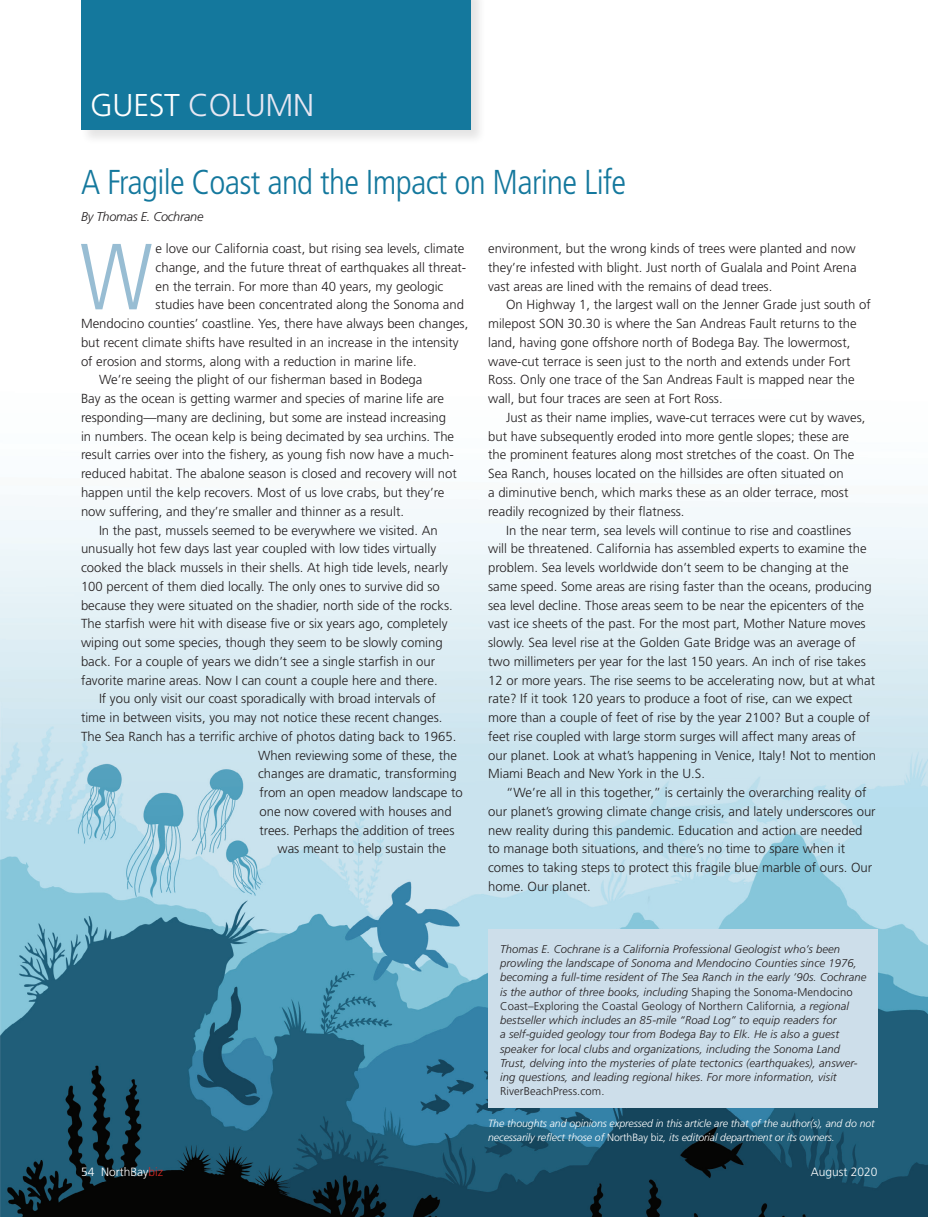
<style>
.page{position:relative;width:928px;height:1217px;background:#fff}
.page>*{position:absolute;margin:0;border:0;box-sizing:border-box;transform-origin:0 0}
.t1{font:300 condensed 93.75px "Frutiger";color:#98bdd3}
.t2{font:300 condensed 34.5px "Frutiger";letter-spacing:-.02em;color:#14789d}
.t3{font:300 31.5px "Frutiger";letter-spacing:-.01em;color:#e7e7f2}
.t4{font:300 13.2px/18.8px "Frutiger";color:#231f20}
.t5{font:italic 300 12.75px "Frutiger";letter-spacing:-.02em;color:#231f20}
.t6{font:300 12px "Frutiger";color:#fff}
.t7{font:italic 300 11.25px/14.2px "Frutiger";letter-spacing:.01em;color:#231f20}
.t8{font:300 11.25px "Frutiger";letter-spacing:.01em;color:#231f20}
.t9{font:italic 300 10.5px/14.2px "Frutiger";letter-spacing:-.005em;color:#fff}
.s1{color:#fff}
.s2{font-style:normal}
.s3{color:#d82924}
</style>
<div class="page">
<img style="left:0;top:506px;width:928px;height:711px">
<div style="left:80px;top:0;width:406px;height:146px;background:#231f20;opacity:.12"></div>
<div style="left:81px;top:0;width:389px;height:130px;background:#14789d"></div>
<div style="left:488px;top:929px;width:390px;height:178px;background:#cddeea"></div>
<h3 class="t3" style="left:90px;top:87px;width:226px"><span class="s1">GUEST</span> COLUMN</h3>
<h2 class="t2" style="left:81px;top:163px;width:547px">A Fragile Coast and the Impact on Marine Life</h2>
<p class="t5" style="left:81px;top:209px;width:124px">By Thomas E. Cochrane</p>
<h1 class="t1" style="left:80px;top:224px;width:74px">W</h1>
<p class="t4" style="left:156px;top:239px;width:310px">e love our California coast, but rising sea levels, climate</p>
<p class="t4" style="left:156px;top:258px;width:312px">change, and the future threat of earthquakes all threat-</p>
<p class="t4" style="left:156px;top:277px;width:289px">en the terrain. For more than 40 years, my geologic</p>
<p class="t4" style="left:156px;top:295px;width:310px">studies have been concentrated along the Sonoma and</p>
<p class="t4" style="left:81px;top:314px;width:389px">Mendocino counties’ coastline. Yes, there have always been changes,</p>
<p class="t4" style="left:81px;top:333px;width:379px">but recent climate shifts have resulted in an increase in the intensity</p>
<p class="t4" style="left:81px;top:352px;width:337px">of erosion and storms, along with a reduction in marine life.</p>
<p class="t4" style="left:99px;top:370px;width:325px">We’re seeing the plight of our fisherman based in Bodega</p>
<p class="t4" style="left:81px;top:389px;width:364px">Bay as the ocean is getting warmer and species of marine life are</p>
<p class="t4" style="left:81px;top:408px;width:367px">responding—many are declining, but some are instead increasing</p>
<p class="t4" style="left:81px;top:427px;width:375px">in numbers. The ocean kelp is being decimated by sea urchins. The</p>
<p class="t4" style="left:81px;top:445px;width:374px">result carries over into the fishery, as young fish now have a much-</p>
<p class="t4" style="left:81px;top:464px;width:377px">reduced habitat. The abalone season is closed and recovery will not</p>
<p class="t4" style="left:81px;top:483px;width:365px">happen until the kelp recovers. Most of us love crabs, but they’re</p>
<p class="t4" style="left:81px;top:502px;width:325px">now suffering, and they’re smaller and thinner as a result.</p>
<p class="t4" style="left:99px;top:520px;width:340px">In the past, mussels seemed to be everywhere we visited. An</p>
<p class="t4" style="left:81px;top:539px;width:357px">unusually hot few days last year coupled with low tides virtually</p>
<p class="t4" style="left:81px;top:558px;width:368px">cooked the black mussels in their shells. At high tide levels, nearly</p>
<p class="t4" style="left:81px;top:577px;width:360px">100 percent of them died locally. The only ones to survive did so</p>
<p class="t4" style="left:81px;top:595px;width:373px">because they were situated on the shadier, north side of the rocks.</p>
<p class="t4" style="left:81px;top:614px;width:368px">The starfish were hit with disease five or six years ago, completely</p>
<p class="t4" style="left:81px;top:633px;width:363px">wiping out some species, though they seem to be slowly coming</p>
<p class="t4" style="left:81px;top:652px;width:356px">back. For a couple of years we didn’t see a single starfish in our</p>
<p class="t4" style="left:81px;top:670px;width:358px">favorite marine areas. Now I can count a couple here and there.</p>
<p class="t4" style="left:99px;top:689px;width:338px">If you only visit our coast sporadically with broad intervals of</p>
<p class="t4" style="left:81px;top:708px;width:363px">time in between visits, you may not notice these recent changes.</p>
<p class="t4" style="left:81px;top:727px;width:377px">The Sea Ranch has a terrific archive of photos dating back to 1965.</p>
<p class="t4" style="left:258px;top:745px;width:200px">When reviewing some of these, the</p>
<p class="t4" style="left:258px;top:764px;width:200px">changes are dramatic, transforming</p>
<p class="t4" style="left:259px;top:783px;width:205px">from an open meadow landscape to</p>
<p class="t4" style="left:259px;top:802px;width:194px">one now covered with houses and</p>
<p class="t4" style="left:259px;top:820px;width:196px">trees. Perhaps the addition of trees</p>
<p class="t4" style="left:277px;top:839px;width:170px">was meant to help sustain the</p>
<p class="t4" style="left:488px;top:239px;width:370px;text-align:justify">environment, but the wrong kinds of trees were planted and now they’re infested with blight. Just north of Gualala and Point Arena vast areas are lined with the remains of dead trees.</p>
<p class="t4" style="left:488px;top:295px;width:384px;text-indent:18px">On Highway 1, the largest wall on the Jenner Grade just south of milepost SON 30.30 is where the San Andreas Fault returns to the land, having gone offshore north of Bodega Bay. The lowermost, wave-cut terrace is seen just to the north and extends under Fort Ross. Only one trace of the San Andreas Fault is mapped near the wall, but four traces are seen at Fort Ross.</p>
<p class="t4" style="left:488px;top:408px;width:379px;text-indent:18px">Just as their name implies, wave-cut terraces were cut by waves, but have subsequently eroded into more gentle slopes; these are the prominent features along most stretches of the coast. On The Sea Ranch, houses located on the hillsides are often situated on<br>a diminutive bench, which marks these as an older terrace, most readily recognized by their flatness.</p>
<p class="t4" style="left:488px;top:520px;width:390px;text-indent:18px">In the near term, sea levels will continue to rise and coastlines<br>will be threatened. California has assembled experts to examine the problem. Sea levels worldwide don’t seem to be changing at the same speed. Some areas are rising faster than the oceans, producing sea level decline. Those areas seem to be near the epicenters of the vast ice sheets of the past. For the most part, M other Nature moves slowly. Sea level rise at the Golden Gate Bridge was an average of two millimeters per year for the last 150 years. An inch of rise takes 12 or more years. The rise seems to be accelerating now, but at what rate? If it took 120 years to produce a foot of rise, can we expect more than a couple of feet of rise by the year 2100? But a couple of feet rise coupled with large storm surges will affect many areas of our planet. Look at what’s happening in Venice, Italy! Not to mention M iami Beach and New York in the U.S.</p>
<p class="t4" style="left:488px;top:783px;width:389px;text-indent:18px">“We’re all in this together,” is certainly the overarching reality of our planet’s growing climate change crisis, and lately underscores our new reality during this pandemic. Education and action are needed to manage both situations, and there’s no time to spare when it comes to taking steps to protect this fragile blue marble of ours. Our home. Our planet.</p>
<p class="t7" style="left:500px;top:941px;width:368px">Thomas E. Cochrane is a California Professional Geologist who’s been prowling the landscape of Sonoma and Mendocino Counties since 1976, becoming a full-time resident of The Sea Ranch in the early ’90s. Cochrane is the author of three books, including <span class="s2">Shaping the Sonoma-M endocino Coast–Exploring the Coastal Geology of Northern California</span>, a regional bestseller which includes an 85-mile “Road Log” to equip readers for<br>a self-guided geology tour from Bodega Bay to Elk. He is also a guest speaker for local clubs and organizations, including the Sonoma Land Trust, delving into the mysteries of plate tectonics (earthquakes), answer&shy;ing questions, and leading regional hikes. For more information, visit</p>
<p class="t8" style="left:500px;top:1085px;width:106px">RiverBeachPress.com.</p>
<p class="t9" style="left:488px;top:1116px;width:388px">The thoughts and opinions expressed in this article are that of the author(s), and do not necessarily reflect those of <span class="s2">NorthBay biz</span>, its editorial department or its owners.</p>
<p class="t6" style="left:81px;top:1165px;width:84px">54 NorthBay<span class="s3">biz</span></p>
<p class="t6" style="left:811px;top:1165px;width:68px">August 2020</p>
</div>
